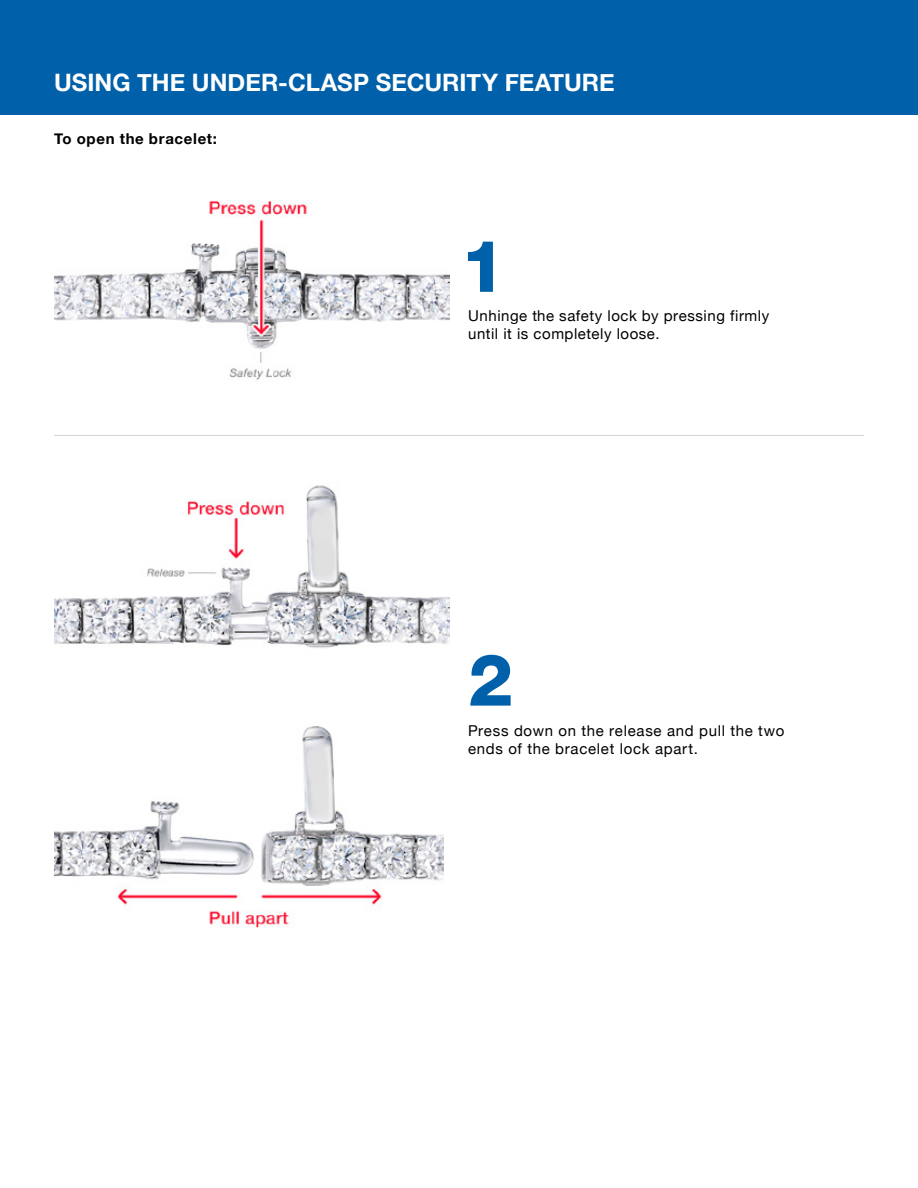
<style>
.page{position:relative;width:918px;height:1188px;background:#fff}
.page>*{position:absolute;margin:0;border:0;box-sizing:border-box;transform-origin:0 0}
.t1{font:800 72px "Helvetica Neue LT Pro";color:#0060a9}
.t2{font:700 24px "Helvetica Neue";color:#fff}
.t3{font:15px/18px "Helvetica Neue";letter-spacing:.04em;color:#000}
.t4{font:700 15px "Helvetica Neue";letter-spacing:.045em;color:#000}
</style>
<div class="page">
<div style="left:0;top:0;width:918px;height:114px;background:#0060a9"></div>
<img style="left:54px;top:200px;width:396px;height:180px">
<img style="left:54px;top:726px;width:389px;height:202px">
<img style="left:54px;top:485px;width:395px;height:163px">
<hr style="left:54px;top:435px;width:810px;height:1px;background:#d1d3d4">
<h2 class="t2" style="left:54px;top:64px;width:562px">USING THE UNDER-CLASP SECURITY FEATURE</h2>
<p class="t4" style="left:54px;top:127px;width:164px">To open the bracelet:</p>
<h1 class="t1" style="left:460px;top:223px;width:47px">1</h1>
<p class="t3" style="left:468px;top:308px;width:303px">Unhinge the safety lock by pressing firmly until it is completely loose.</p>
<h1 class="t1" style="left:468px;top:637px;width:47px">2</h1>
<p class="t3" style="left:468px;top:722px;width:318px">Press down on the release and pull the two ends of the bracelet lock apart.</p>
</div>
